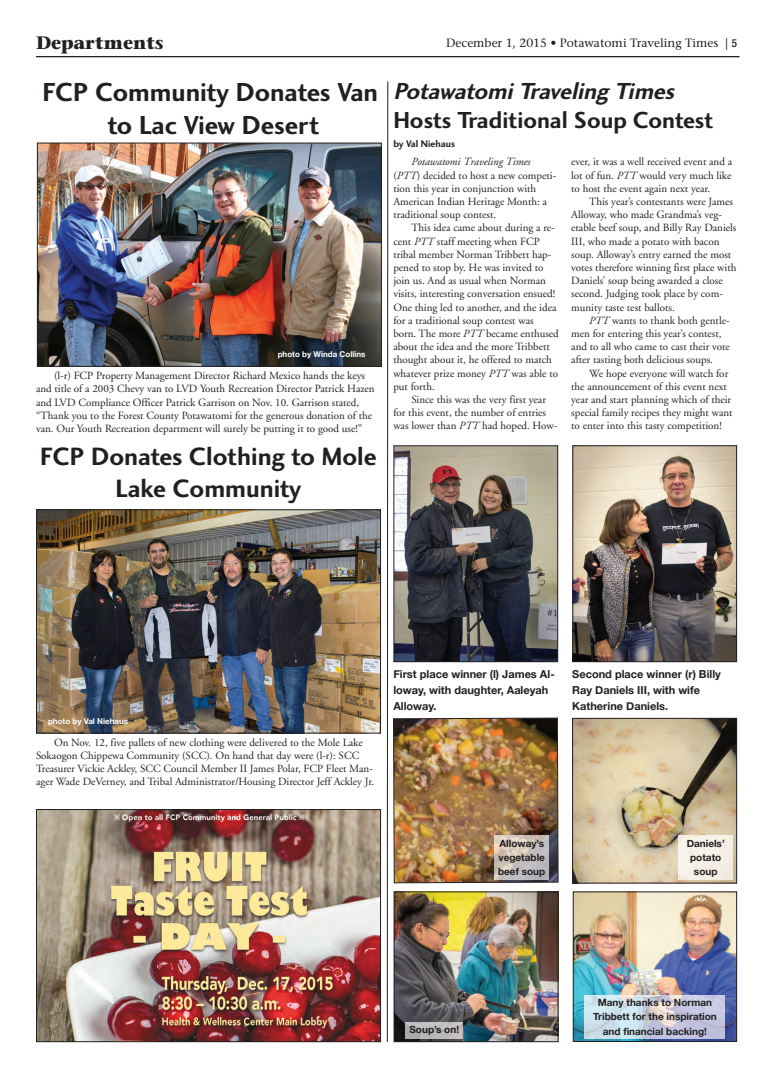
<style>
.page{position:relative;width:774px;height:1080px;background:#fff}
.page>*{position:absolute;margin:0;border:0;box-sizing:border-box;transform-origin:0 0}
.t1{font:27px/32.4px "Charlotte Sans Bold Plain";color:#231f20;text-align:center}
.t2{font:26px/32.1px "Charlotte Sans Bold Plain";color:#231f20;text-align:center}
.t3{font:24px/28.8px "Charlotte Sans Bold Plain";color:#231f20}
.t4{font:700 18px "Stone Serif Std";color:#231f20}
.t5{font:500 12px "Stone Serif Std";color:#231f20}
.t6{font:11px/13.2px "Adobe Garamond";color:#231f20}
.t7{font:700 11px/15.8px "Helvetica Neue";color:#231f20}
.t8{font:italic 11px "Adobe Garamond";color:#231f20}
.t9{font:700 10px/14.3px "Helvetica Neue";color:#231f20;text-align:center}
.t10{font:10px "Charlotte Sans Bold Plain";color:#231f20}
.t11{font:700 8px "Helvetica Neue";color:#fff}
.s1{font-family:"Helvetica Neue";font-stretch:condensed;font-size:11px}
.s2{font-style:italic}
</style>
<div class="page">
<hr style="left:36px;top:56px;width:703px;height:1px;background:#231f20">
<img style="left:39px;top:145px;width:341px;height:220px">
<div style="left:37px;top:143px;width:345px;height:224px;border:1px solid #231f20"></div>
<img style="left:38px;top:511px;width:341px;height:221px">
<div style="left:36px;top:509px;width:345px;height:225px;border:1px solid #231f20"></div>
<img style="left:574px;top:447px;width:161px;height:213px">
<div style="left:572px;top:445px;width:165px;height:217px;border:1px solid #231f20"></div>
<img style="left:574px;top:720px;width:161px;height:162px">
<div style="left:572px;top:718px;width:165px;height:166px;border:1px solid #231f20"></div>
<img style="left:575px;top:893px;width:160px;height:147px">
<div style="left:573px;top:891px;width:164px;height:151px;border:1px solid #231f20"></div>
<div style="left:679px;top:836px;width:54px;height:43px;background:#f5f1e7"></div>
<img style="left:585px;top:995px;width:140px;height:44px">
<img style="left:38px;top:811px;width:341px;height:229px">
<div style="left:36px;top:809px;width:345px;height:233px;border:1px solid #231f20"></div>
<img style="left:386px;top:81px;width:173px;height:962px">
<img style="left:406px;top:1022px;width:57px;height:17px">
<p class="t4" style="left:36px;top:36px;width:129px">Departments</p>
<p class="t5" style="left:446px;top:38px;width:292px">December 1, 2015 • Potawatomi Traveling Times | <span class="s1">5</span></p>
<p class="t1" style="left:42px;top:78px;width:337px">FCP Community Donates Van to Lac View Desert</p>
<p class="t3" style="left:393px;top:79px;width:321px"><span class="s2">PotawatomiTraveling Times<br></span>Hosts Traditional Soup Contest</p>
<p class="t10" style="left:393px;top:139px;width:63px">by Val Niehaus</p>
<p class="t8" style="left:411px;top:158px;width:121px">Potawatomi Traveling Times</p>
<p class="t6" style="left:393px;top:170px;width:164px">(<span class="s2">PTT</span>) decided to host a new competi-</p>
<p class="t6" style="left:393px;top:183px;width:144px">tion this year in conjunction with</p>
<p class="t6" style="left:393px;top:196px;width:155px">American Indian Heritage Month: a</p>
<p class="t6" style="left:393px;top:209px;width:104px">traditional soup contest.</p>
<p class="t6" style="left:411px;top:222px;width:145px">This idea came about during a re-</p>
<p class="t6" style="left:393px;top:236px;width:148px">cent <span class="s2">PTT</span> staff meeting when FCP</p>
<p class="t6" style="left:393px;top:249px;width:159px">tribal member Norman Tribbett hap-</p>
<p class="t6" style="left:393px;top:262px;width:152px">pened to stop by. He was invited to</p>
<p class="t6" style="left:393px;top:275px;width:154px">join us. And as usual when Norman</p>
<p class="t6" style="left:393px;top:288px;width:163px">visits, interesting conversation ensued!</p>
<p class="t6" style="left:393px;top:302px;width:165px">One thing led to another, and the idea</p>
<p class="t6" style="left:393px;top:315px;width:142px">for a traditional soup contest was</p>
<p class="t6" style="left:393px;top:328px;width:167px">born. The more <span class="s2">PTT</span> became enthused</p>
<p class="t6" style="left:393px;top:341px;width:158px">about the idea and the more Tribbett</p>
<p class="t6" style="left:393px;top:354px;width:160px">thought about it, he offered to match</p>
<p class="t6" style="left:393px;top:368px;width:166px">whatever prize money <span class="s2">PTT</span> was able to</p>
<p class="t6" style="left:393px;top:381px;width:43px">put forth.</p>
<p class="t6" style="left:411px;top:394px;width:136px">Since this was the very first year</p>
<p class="t6" style="left:393px;top:407px;width:154px">for this event, the number of entries</p>
<p class="t6" style="left:393px;top:420px;width:165px">was lower than <span class="s2">PTT</span> had hoped. How-</p>
<p class="t6" style="left:571px;top:156px;width:162px">ever, it was a well received event and a</p>
<p class="t6" style="left:571px;top:170px;width:162px">lot of fun. <span class="s2">PTT</span> would very much like</p>
<p class="t6" style="left:571px;top:183px;width:141px">to host the event again next year.</p>
<p class="t6" style="left:589px;top:196px;width:145px">This year’s contestants were James</p>
<p class="t6" style="left:571px;top:209px;width:152px">Alloway, who made Grandma’s veg-</p>
<p class="t6" style="left:571px;top:222px;width:167px">etable beef soup, and Billy Ray Daniels</p>
<p class="t6" style="left:571px;top:236px;width:150px">III, who made a potato with bacon</p>
<p class="t6" style="left:571px;top:249px;width:162px">soup. Alloway’s entry earned the most</p>
<p class="t6" style="left:571px;top:262px;width:167px">votes therefore winning first place with</p>
<p class="t6" style="left:571px;top:275px;width:153px">Daniels’ soup being awarded a close</p>
<p class="t6" style="left:571px;top:288px;width:153px">second. Judging took place by com-</p>
<p class="t6" style="left:571px;top:302px;width:105px">munity taste test ballots.</p>
<p class="t6" style="left:589px;top:315px;width:142px"><span class="s2">PTT</span> wants to thank both gentle-</p>
<p class="t6" style="left:571px;top:328px;width:152px">men for entering this year’s contest,</p>
<p class="t6" style="left:571px;top:341px;width:160px">and to all who came to cast their vote</p>
<p class="t6" style="left:571px;top:354px;width:143px">after tasting both delicious soups.</p>
<p class="t6" style="left:589px;top:368px;width:141px">We hope everyone will watch for</p>
<p class="t6" style="left:571px;top:381px;width:157px">the announcement of this event next</p>
<p class="t6" style="left:571px;top:394px;width:162px">year and start planning which of their</p>
<p class="t6" style="left:571px;top:407px;width:163px">special family recipes they might want</p>
<p class="t6" style="left:571px;top:420px;width:152px">to enter into this tasty competition!</p>
<p class="t11" style="left:278px;top:349px;width:89px">photo by Winda Collins</p>
<p class="t6" style="left:36px;top:370px;width:340px;text-indent:18px">(l-r) FCP Property Management Director Richard Mexico hands the keys and title of a 2003 Chevy van to LVD Youth Recreation Director Patrick Hazen and LVD Compliance Officer Patrick Garrison on Nov. 10. Garrison stated, “Thank you to the Forest County Potawatomi for the generous donation of the van. Our Youth Recreation department will surely be putting it to good use!”</p>
<p class="t2" style="left:40px;top:442px;width:338px">FCP Donates Clothing to Mole<br>Lake Community</p>
<p class="t11" style="left:48px;top:716px;width:82px">photo by Val Niehaus</p>
<p class="t6" style="left:36px;top:737px;width:340px;text-indent:18px">On Nov. 12, five pallets of new clothing were delivered to the Mole Lake Sokaogon Chippewa Community (SCC). On hand that day were (l-r): SCC Treasurer Vickie Ackley, SCC Council Member II James Polar, FCP Fleet Man&shy;ager Wade DeVerney, and Tribal Administrator/Housing Director Jeff Ackley Jr.</p>
<p class="t7" style="left:393px;top:666px;width:163px">First place winner (l) James Al&shy;loway, with daughter, Aaleyah<br>Alloway.</p>
<p class="t7" style="left:572px;top:666px;width:150px">Second place winner (r) Billy<br>Ray Daniels III, with wife<br>Katherine Daniels.</p>
<p class="t9" style="left:498px;top:836px;width:49px;text-align:left">Alloway’s vegetable beef soup</p>
<p class="t9" style="left:687px;top:836px;width:40px">Daniels’ potato soup</p>
<p class="t9" style="left:593px;top:995px;width:125px">Many thanks to Norman<br>Tribbett for the inspiration</p>
<p class="t9" style="left:409px;top:1022px;width:51px">Soup’s on!</p>
<p class="t9" style="left:603px;top:1024px;width:106px">and financial backing!</p>
</div>
